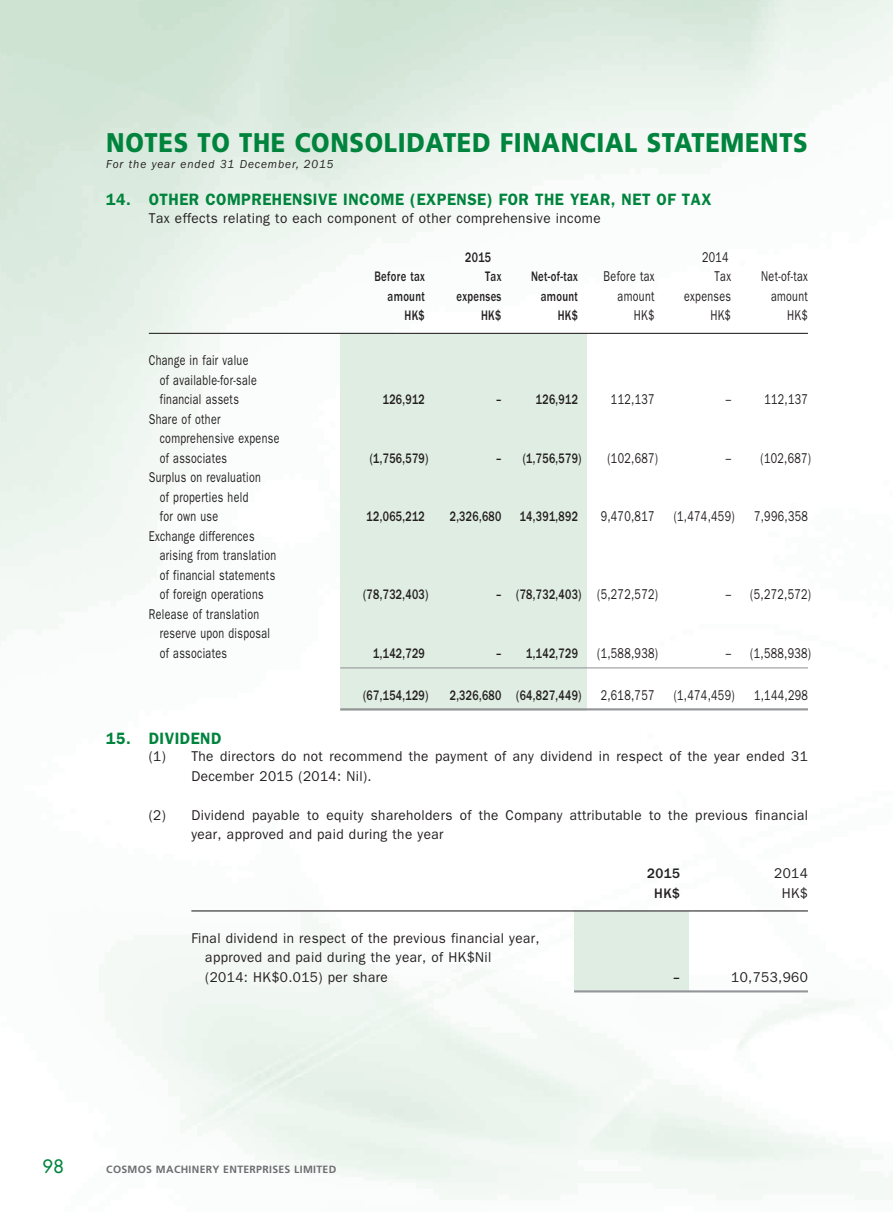
<style>
.page{position:relative;width:893px;height:1212px;background:#fff}
.page>*{position:absolute;margin:0;border:0;box-sizing:border-box;transform-origin:0 0}
.t1{font:900 27px "Frutiger LT Std";letter-spacing:.03em;color:#00843d;scale:.88 1}
.t2{font:500 18px "Futura Std";color:#00843d}
.t3{font:600 16.5px "ITC Franklin Gothic Std";letter-spacing:.03em;color:#00843d;scale:.95 1}
.t4{font:14.25px/19.5px "ITC Franklin Gothic Std";letter-spacing:.03em;color:#231f20;scale:.75 1}
.t5{font:14.25px/19.5px "ITC Franklin Gothic Std";letter-spacing:.03em;color:#231f20;scale:.95 1}
.t6{font:500 14.25px "ITC Franklin Gothic Std";letter-spacing:.03em;color:#231f20;scale:.75 1}
.t7{font:500 14.25px "ITC Franklin Gothic Std";letter-spacing:.03em;color:#231f20;scale:.95 1}
.t8{font:italic 12px "ITC Franklin Gothic Std";letter-spacing:.08em;color:#231f20;scale:.95 1}
.t9{font:700 10.5px "Frutiger LT Std";letter-spacing:.03em;color:#6c6d70}
.s1{font-weight:400}
</style>
<div class="page">
<div style="left:340px;top:334px;width:247px;height:376px;background:#e0ede2"></div>
<hr style="left:149px;top:333px;width:659px;height:1px;background:#231f20">
<hr style="left:340px;top:667px;width:468px;height:1px;background:#939598">
<hr style="left:340px;top:708px;width:468px;height:2px;background:#939598">
<div style="left:574px;top:911px;width:115px;height:81px;background:#e0ede2"></div>
<hr style="left:191px;top:910px;width:617px;height:1px;background:#231f20">
<hr style="left:574px;top:990px;width:234px;height:2px;background:#939598">
<h1 class="t1" style="left:106px;top:126px;width:799px">NOTES TO THE CONSOLIDATED FINANCIAL STATEMENTS</h1>
<p class="t8" style="left:106px;top:157px;width:241px">For the year ended 31 December, 2015</p>
<p class="t3" style="left:106px;top:190px;width:638px">14. OTHER COMPREHENSIVE INCOME (EXPENSE) FOR THE YEAR, NET OF TAX</p>
<p class="t5" style="left:149px;top:208px;width:477px">Tax effects relating to each component of other comprehensive income</p>
<p class="t6" style="left:465px;top:249px;width:36px">2015</p>
<p class="t4" style="left:702px;top:247px;width:37px">2014</p>
<p class="t6" style="left:374px;top:268px;width:69px">Before tax</p>
<p class="t6" style="left:485px;top:268px;width:23px">Tax</p>
<p class="t6" style="left:531px;top:268px;width:64px">Net-of-tax</p>
<p class="t4" style="left:604px;top:267px;width:69px">Before tax</p>
<p class="t4" style="left:715px;top:267px;width:23px">Tax</p>
<p class="t4" style="left:761px;top:267px;width:64px">Net-of-tax</p>
<p class="t6" style="left:388px;top:288px;width:51px">amount</p>
<p class="t6" style="left:456px;top:288px;width:61px">expenses</p>
<p class="t6" style="left:541px;top:288px;width:51px">amount</p>
<p class="t4" style="left:618px;top:286px;width:51px">amount</p>
<p class="t4" style="left:684px;top:286px;width:64px">expenses</p>
<p class="t4" style="left:771px;top:286px;width:51px">amount</p>
<p class="t6" style="left:405px;top:307px;width:29px">HK$</p>
<p class="t6" style="left:481px;top:307px;width:29px">HK$</p>
<p class="t6" style="left:558px;top:307px;width:29px">HK$</p>
<p class="t4" style="left:634px;top:306px;width:29px">HK$</p>
<p class="t4" style="left:710px;top:306px;width:29px">HK$</p>
<p class="t4" style="left:787px;top:306px;width:29px">HK$</p>
<p class="t4" style="left:160px;top:351px;width:131px;text-indent:-11px">Change in fair value of available-for-sale financial assets</p>
<p class="t6" style="left:383px;top:391px;width:58px">126,912</p>
<p class="t6" style="left:496px;top:391px;width:9px">–</p>
<p class="t6" style="left:536px;top:391px;width:58px">126,912</p>
<p class="t4" style="left:611px;top:390px;width:60px">112,137</p>
<p class="t4" style="left:726px;top:390px;width:111px">– 112,137</p>
<p class="t4" style="left:160px;top:409px;width:161px;text-indent:-11px">Share of other comprehensive expense of associates</p>
<p class="t4" style="left:160px;top:468px;width:136px;text-indent:-11px">Surplus on revaluation of properties held for own use</p>
<p class="t4" style="left:160px;top:526px;width:157px;text-indent:-11px">Exchange differences arising from translation of financial statements of foreign operations</p>
<p class="t4" style="left:160px;top:604px;width:149px;text-indent:-11px">Release of translation reserve upon disposal of associates</p>
<p class="t6" style="left:370px;top:450px;width:80px">(1,756,579)</p>
<p class="t6" style="left:496px;top:450px;width:115px">– (1,756,579)</p>
<p class="t4" style="left:607px;top:448px;width:69px">(102,687)</p>
<p class="t4" style="left:726px;top:448px;width:115px">– (102,687)</p>
<p class="t6" style="left:367px;top:508px;width:79px">12,065,212</p>
<p class="t6" style="left:450px;top:508px;width:70px">2,326,680</p>
<p class="t6" style="left:520px;top:508px;width:79px">14,391,892</p>
<p class="t4" style="left:601px;top:507px;width:73px">9,470,817</p>
<p class="t4" style="left:674px;top:507px;width:83px">(1,474,459)</p>
<p class="t4" style="left:754px;top:507px;width:73px">7,996,358</p>
<p class="t6" style="left:363px;top:586px;width:89px">(78,732,403)</p>
<p class="t6" style="left:496px;top:586px;width:217px">– (78,732,403) <span class="s1">(5,272,572)</span></p>
<p class="t4" style="left:726px;top:585px;width:115px">– (5,272,572)</p>
<p class="t6" style="left:373px;top:645px;width:70px">1,142,729</p>
<p class="t6" style="left:496px;top:645px;width:111px">– 1,142,729</p>
<p class="t4" style="left:597px;top:643px;width:83px">(1,588,938)</p>
<p class="t4" style="left:726px;top:643px;width:115px">– (1,588,938)</p>
<p class="t6" style="left:363px;top:687px;width:89px">(67,154,129)</p>
<p class="t6" style="left:450px;top:687px;width:177px">2,326,680 (64,827,449)</p>
<p class="t4" style="left:601px;top:685px;width:73px">2,618,757</p>
<p class="t4" style="left:674px;top:685px;width:83px">(1,474,459)</p>
<p class="t4" style="left:754px;top:685px;width:73px">1,144,298</p>
<p class="t3" style="left:106px;top:728px;width:123px">15. DIVIDEND</p>
<p class="t5" style="left:191px;top:747px;width:650px;text-indent:-43px">(1) The directors do not recommend the payment of any dividend in respect of the year ended 31<br>December 2015 (2014: Nil).</p>
<p class="t5" style="left:191px;top:805px;width:651px;text-indent:-43px">(2) Dividend payable to equity shareholders of the Company attributable to the previous financial year, approved and paid during the year</p>
<p class="t7" style="left:647px;top:865px;width:36px">2015</p>
<p class="t5" style="left:774px;top:864px;width:37px">2014</p>
<p class="t7" style="left:654px;top:885px;width:29px">HK$</p>
<p class="t5" style="left:782px;top:883px;width:29px">HK$</p>
<p class="t5" style="left:205px;top:928px;width:353px;text-indent:-14px">Final dividend in respect of the previous financial year, approved and paid during the year, of HK$Nil<br>(2014: HK$0.015) per share</p>
<p class="t7" style="left:673px;top:969px;width:9px">–</p>
<p class="t5" style="left:731px;top:967px;width:82px">10,753,960</p>
<p class="t2" style="left:42px;top:1155px;width:23px">98</p>
<p class="t9" style="left:106px;top:1163px;width:231px">COSMOS MACHINERY ENTERPRISES LIMITED</p>
</div>
